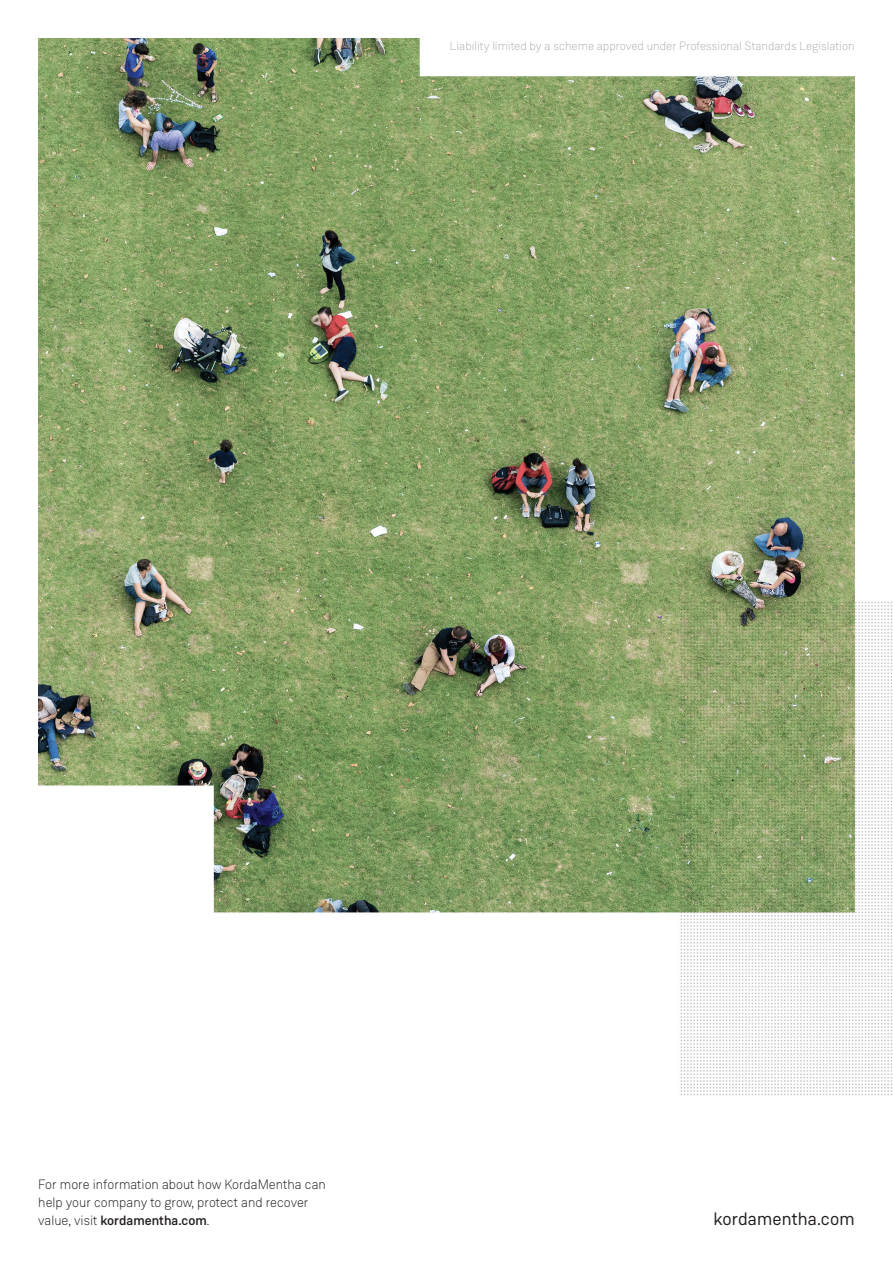
<style>
.page{position:relative;width:893px;height:1263px;background:#fff}
.page>*{position:absolute;margin:0;border:0;box-sizing:border-box;transform-origin:0 0}
.t1{font:18px "Weissenhof Grotesk";letter-spacing:.005em;color:#231f20}
.t2{font:300 13.5px/18px "Weissenhof Grotesk";color:#231f20}
._20_Disclaimer_text{font:300 12px "Weissenhof Grotesk";color:#b2b2b1}
.s1{font-weight:500}
</style>
<div class="page">
<img style="left:38px;top:38px;width:855px;height:1057px">
<p class="_20_Disclaimer_text" style="left:450px;top:39px;width:406px">Liability limited by a scheme approved under Professional Standards Legislation</p>
<p class="t2" style="left:38px;top:1175px;width:289px">For more information about how KordaMentha can help your company to grow, protect and recover value, visit <span class="s1">kordamentha.com</span>.</p>
<p class="t1" style="left:713px;top:1207px;width:143px">kordamentha.com</p>
</div>
